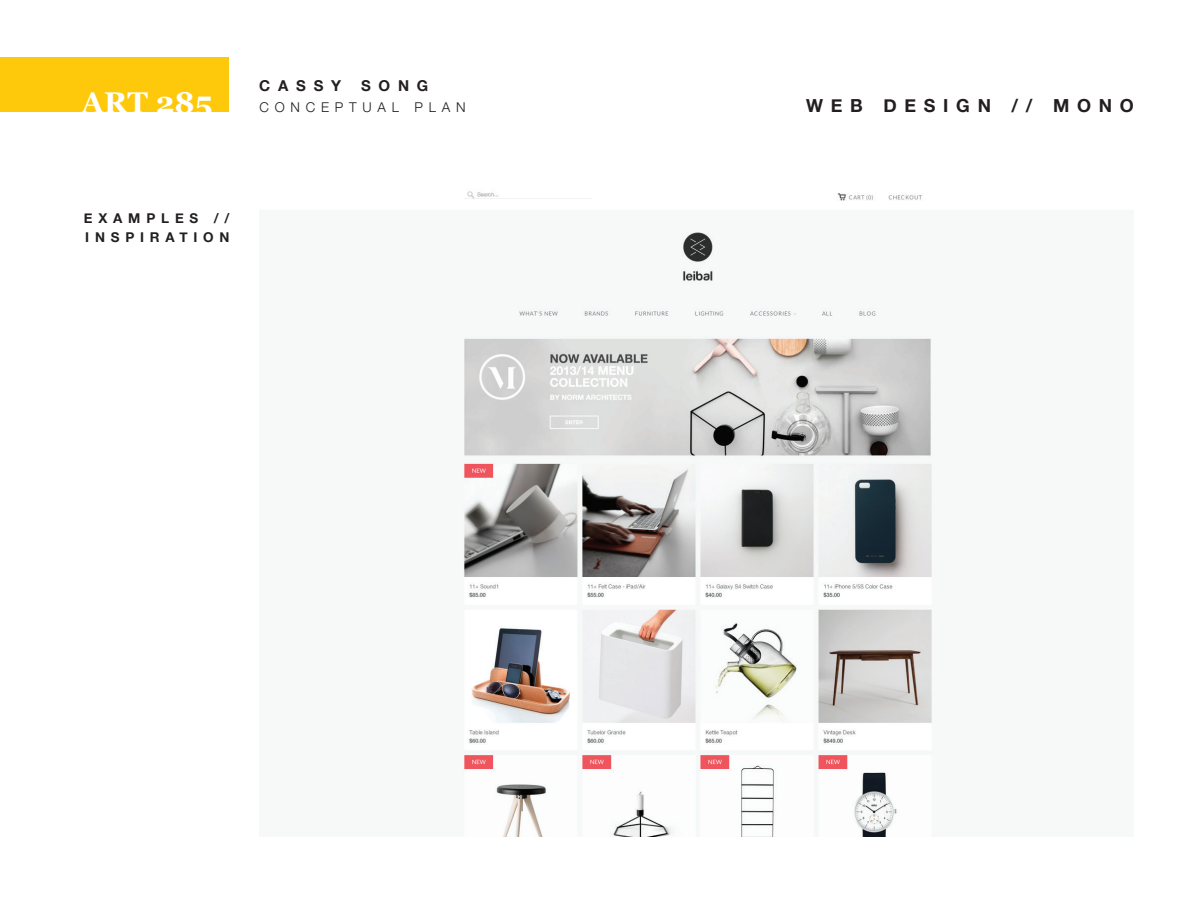
<style>
.page{position:relative;width:1188px;height:918px;background:#fff}
.page>*{position:absolute;margin:0;border:0;box-sizing:border-box;transform-origin:0 0}
.t1{font:700 30px "Georgia";color:#fff}
.t2{font:700 18px "Helvetica Neue";letter-spacing:.43em;color:#231f20}
.t3{font:700 15px "Helvetica Neue";letter-spacing:.52em;color:#231f20}
.t4{font:700 13.5px/19.5px "Helvetica Neue";letter-spacing:.43em;color:#231f20}
.t5{font:300 13.5px "Helvetica Neue";letter-spacing:.43em;color:#231f20}
</style>
<div class="page">
<div style="left:0;top:58px;width:230px;height:54px;background:#fec80b"></div>
<img style="left:463px;top:191px;width:469px;height:646px">
<p class="t3" style="left:259px;top:76px;width:84px">CASSY</p>
<p class="t3" style="left:361px;top:76px;width:69px">SONG</p>
<h1 class="t1" style="left:81px;top:83px;width:133px">ART 285</h1>
<p class="t5" style="left:259px;top:99px;width:208px">CONCEPTUAL PLAN</p>
<p class="t4" style="left:84px;top:208px;width:147px">EXAMPLES //<br>INSPIRATION</p>
<h2 class="t2" style="left:806px;top:94px;width:329px">WEB DESIGN // MONO</h2>
</div>
